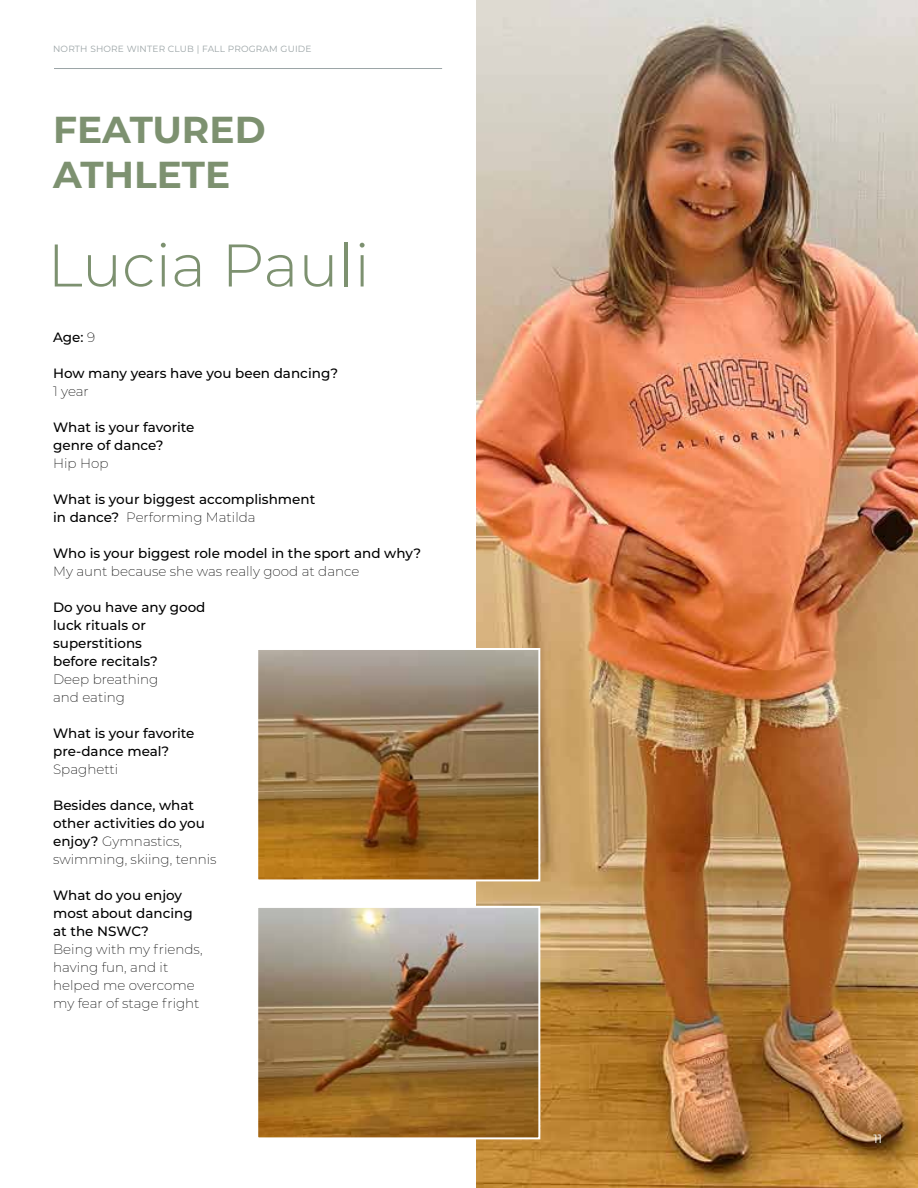
<style>
.page{position:relative;width:918px;height:1188px;background:#fff}
.page>*{position:absolute;margin:0;border:0;box-sizing:border-box;transform-origin:0 0}
.t1{font:300 60px "Montserrat";color:#7d9170}
.t2{font:700 37.5px/45px "Montserrat";color:#7d9170}
.t3{font:500 13.5px/18px "Montserrat";color:#000}
.t4{font:200 13.5px/18px "Montserrat";color:#000}
.t5{font:12px "Montserrat";color:#fff}
.t6{font:9px "Montserrat";letter-spacing:.02em;color:#9ba4a6}
.s1{font-weight:200}
</style>
<div class="page">
<img style="left:476px;top:0;width:442px;height:1188px">
<hr style="left:54px;top:68px;width:388px;height:1px;background:#9ba4a6">
<img style="left:259px;top:909px;width:278px;height:227px">
<div style="left:256px;top:906px;width:284px;height:233px;border:2px solid #fff"></div>
<img style="left:259px;top:651px;width:278px;height:227px">
<div style="left:256px;top:648px;width:284px;height:233px;border:2px solid #fff"></div>
<p class="t6" style="left:53px;top:42px;width:260px">NORTH SHORE WINTER CLUB | FALL PROGRAM GUIDE</p>
<h2 class="t2" style="left:53px;top:106px;width:214px">FEATURED<br>ATHLETE</h2>
<h1 class="t1" style="left:47px;top:224px;width:324px">Lucia Pauli</h1>
<p class="t3" style="left:53px;top:328px;width:44px">Age: <span class="s1">9</span></p>
<p class="t3" style="left:53px;top:364px;width:287px">How many years have you been dancing?</p>
<p class="t4" style="left:53px;top:382px;width:37px">1 year</p>
<p class="t3" style="left:53px;top:418px;width:143px">What is your favorite genre of dance?</p>
<p class="t4" style="left:53px;top:454px;width:57px">Hip Hop</p>
<p class="t3" style="left:53px;top:490px;width:264px">What is your biggest accomplishment in dance? <span class="s1">Performing Matilda</span></p>
<p class="t3" style="left:53px;top:544px;width:370px">Who is your biggest role model in the sport and why?</p>
<p class="t4" style="left:53px;top:562px;width:308px">My aunt because she was really good at dance</p>
<p class="t3" style="left:53px;top:598px;width:154px">Do you have any good luck rituals or superstitions<br>before recitals?</p>
<p class="t4" style="left:53px;top:670px;width:107px">Deep breathing and eating</p>
<p class="t3" style="left:53px;top:724px;width:143px">What is your favorite pre-dance meal?</p>
<p class="t4" style="left:53px;top:760px;width:67px">Spaghetti</p>
<p class="t3" style="left:53px;top:796px;width:165px">Besides dance, what other activities do you enjoy? <span class="s1">Gymnastics, swimming, skiing, tennis</span></p>
<p class="t3" style="left:53px;top:886px;width:141px">What do you enjoy most about dancing at the NSWC?</p>
<p class="t4" style="left:53px;top:940px;width:151px">Being with my friends, having fun, and it helped me overcome my fear of stage fright</p>
<p class="t5" style="left:874px;top:1131px;width:10px">11</p>
</div>
